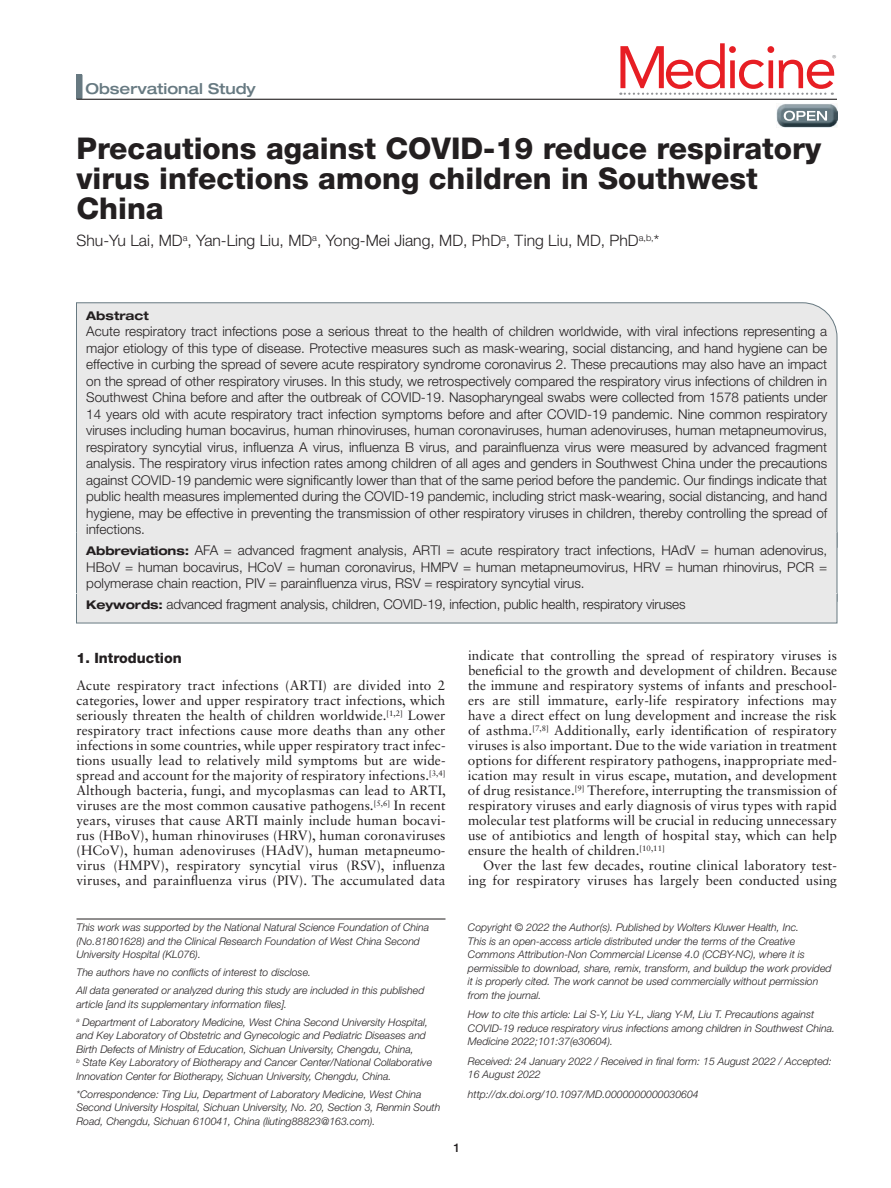
<style>
.page{position:relative;width:891px;height:1188px;background:#fff}
.page>*{position:absolute;margin:0;border:0;box-sizing:border-box;transform-origin:0 0}
.t1{font:59.4px "Avenir";letter-spacing:-.06em;color:#e71e24}
.t2{font:800 30px/30px "Helvetica Neue LT Std";color:#231f20}
.t3{font:300 15.75px "Helvetica Neue LT Std";color:#231f20}
.t4{font:500 expanded 15px "Helvetica Neue LT Std";color:#667981}
.t5{font:800 14.25px "Helvetica Neue LT Std";color:#231f20}
.t6{font:300 13.5px/16.5px "Helvetica Neue LT Std";color:#231f20;text-align:justify}
.t7{font:13.5px/15px "Sabon LT Std";letter-spacing:.005em;color:#231f20;text-align:justify}
.t8{font:700 expanded 12px "Helvetica Neue LT Std";color:#231f20}
.t9{font:500 12px "Helvetica Neue LT Std";color:#231f20}
.t10{font:italic 300 10.5px/13.5px "Helvetica Neue LT Std";color:#231f20}
.t11{font:500 10.35px "Akzidenz Grotesk BE";color:#909295}
.s1{font-weight:700;font-stretch:expanded;font-size:12px}
</style>
<div class="page">
<div style="left:76px;top:74px;width:6px;height:25px;background:#677981"></div>
<hr style="left:76px;top:99px;width:761px;height:1px;background:#231f20">
<img style="left:776px;top:104px;width:61px;height:24px">
<svg style="left:784px;top:111px;width:43px;height:10px"></svg>
<svg style="left:620px;top:93px;width:213px;height:2px"></svg>
<div style="left:76px;top:302px;width:762px;height:246px;background:#e9e9e9"></div>
<div style="left:76px;top:532px;width:761px;height:71px;background:#e9e9e9"></div>
<div style="left:76px;top:594px;width:761px;height:29px;background:#e9e9e9"></div>
<hr style="left:76px;top:919px;width:370px;height:1px;background:#231f20">
<p class="t4" style="left:86px;top:80px;width:172px">Observational Study</p>
<h1 class="t1" style="left:615px;top:33px;width:223px">Medicine</h1>
<p class="t11" style="left:832px;top:52px;width:6px">®</p>
<h2 class="t2" style="left:76px;top:134px;width:746px">Precautions against COVID-19 reduce respiratory virus infections among children in Southwest<br>China</h2>
<p class="t3" style="left:76px;top:231px;width:584px">Shu-Yu Lai, MD<sup>a</sup>, Yan-Ling Liu, MD<sup>a</sup>, Yong-Mei Jiang, MD, PhD<sup>a</sup>, Ting Liu, MD, PhD<sup>a,b,</sup>*</p>
<p class="t8" style="left:86px;top:308px;width:64px">Abstract</p>
<p class="t6" style="left:86px;top:323px;width:743px">Acute respiratory tract infections pose a serious threat to the health of children worldwide, with viral infections representing a major etiology of this type of disease. Protective measures such as mask-wearing, social distancing, and hand hygiene can be effective in curbing the spread of severe acute respiratory syndrome coronavirus 2. These precautions may also have an impact on the spread of other respiratory viruses. In this study, we retrospectively compared the respiratory virus infections of children in Southwest China before and after the outbreak of COVID-19. Nasopharyngeal swabs were collected from 1578 patients under 14 years old with acute respiratory tract infection symptoms before and after COVID-19 pandemic. Nine common respiratory viruses including human bocavirus, human rhinoviruses, human coronaviruses, human adenoviruses, human metapneumovirus, respiratory syncytial virus, influenza A virus, influenza B virus, and parainfluenza virus were measured by advanced fragment analysis. The respiratory virus infection rates among children of all ages and genders in Southwest China under the precautions against COVID-19 pandemic were significantly lower than that of the same period before the pandemic. Our findings indicate that public health measures implemented during the COVID-19 pandemic, including strict mask-wearing, social distancing, and hand hygiene, may be effective in preventing the transmission of other respiratory viruses in children, thereby controlling the spread of infections.</p>
<p class="t6" style="left:86px;top:542px;width:743px"><span class="s1">Abbreviations:</span> AFA = advanced fragment analysis, ARTI = acute respiratory tract infections, HAdV = human adenovirus, HBoV = human bocavirus, HCoV = human coronavirus, HMPV = human metapneumovirus, HRV = human rhinovirus, PCR = polymerase chain reaction, PIV = parainfluenza virus, RSV = respiratory syncytial virus.</p>
<p class="t6" style="left:86px;top:596px;width:601px"><span class="s1">Keywords:</span> advanced fragment analysis, children, COVID-19, infection, public health, respiratory viruses</p>
<p class="t5" style="left:76px;top:650px;width:107px">1. Introduction</p>
<p class="t7" style="left:76px;top:678px;width:371px">Acute respiratory tract infections (ARTI) are divided into 2 categories, lower and upper respiratory tract infections, which seriously threaten the health of children worldwide.<sup>[1,2]</sup> Lower respiratory tract infections cause more deaths than any other infections in some countries, while upper respiratory tract infec&shy;tions usually lead to relatively mild symptoms but are wide&shy;spread and account for the majority of respiratory infections.<sup>[3,4] </sup>Although bacteria, fungi, and mycoplasmas can lead to ARTI, viruses are the most common causative pathogens.<sup>[5,6]</sup> In recent years, viruses that cause ARTI mainly include human bocavi&shy;rus (HBoV), human rhinoviruses (HRV), human coronaviruses (HCoV), human adenoviruses (HAdV), human metapneumo&shy;virus (HMPV), respiratory syncytial virus (RSV), influenza viruses, and parainfluenza virus (PIV). The accumulated data</p>
<p class="t7" style="left:468px;top:648px;width:371px">indicate that controlling the spread of respiratory viruses is beneficial to the growth and development of children. Because the immune and respiratory systems of infants and preschool&shy;ers are still immature, early-life respiratory infections may have a direct effect on lung development and increase the risk of asthma.<sup>[7,8]</sup> Additionally, early identification of respiratory viruses is also important. Due to the wide variation in treatment options for different respiratory pathogens, inappropriate med&shy;ication may result in virus escape, mutation, and development of drug resistance.<sup>[9]</sup> Therefore, interrupting the transmission of respiratory viruses and early diagnosis of virus types with rapid molecular test platforms will be crucial in reducing unnecessary use of antibiotics and length of hospital stay, which can help ensure the health of children.<sup>[10,11]</sup></p>
<p class="t7" style="left:468px;top:858px;width:371px;text-align:right">Over the last few decades, routine clinical laboratory test&shy;ing for respiratory viruses has largely been conducted using</p>
<p class="t10" style="left:76px;top:921px;width:354px">This work was supported by the National Natural Science Foundation of China (No.81801628) and the Clinical Research Foundation of West China Second<br>University Hospital (KL076).</p>
<p class="t10" style="left:76px;top:964px;width:349px;line-height:18px">The authors have no conflicts of interest to disclose.<br>All data generated or analyzed during this study are included in this published</p>
<p class="t10" style="left:76px;top:995px;width:353px;line-height:18px">article [and its supplementary information files].<br><sup>a</sup> Department of Laboratory Medicine, West China Second University Hospital,</p>
<p class="t10" style="left:76px;top:1029px;width:357px">and Key Laboratory of Obstetric and Gynecologic and Pediatric Diseases and Birth Defects of Ministry of Education, Sichuan University, Chengdu, China,<br><sup>b</sup> State Key Laboratory of Biotherapy and Cancer Center/National Collaborative Innovation Center for Biotherapy, Sichuan University, Chengdu, China.</p>
<p class="t10" style="left:76px;top:1087px;width:365px">*Correspondence: Ting Liu, Department of Laboratory Medicine, West China<br>Second University Hospital, Sichuan University, No. 20, Section 3, Renmin South<br>Road, Chengdu, Sichuan 610041, China (liuting88823@163.com).</p>
<p class="t10" style="left:468px;top:921px;width:365px">Copyright © 2022 the Author(s). Published by Wolters Kluwer Health, Inc.<br>This is an open-access article distributed under the terms of the Creative Commons Attribution-Non Commercial License 4.0 (CCBY-NC), where it is permissible to download, share, remix, transform, and buildup the work provided it is properly cited. The work cannot be used commercially without permission from the journal.</p>
<p class="t10" style="left:468px;top:1008px;width:369px">How to cite this article: Lai S-Y, Liu Y-L, Jiang Y-M, Liu T. Precautions against<br>COVID-19 reduce respiratory virus infections among children in Southwest China.<br>Medicine 2022;101:37(e30604).</p>
<p class="t10" style="left:468px;top:1054px;width:365px">Received: 24 January 2022 / Received in final form: 15 August 2022 / Accepted:<br>16 August 2022</p>
<p class="t10" style="left:468px;top:1087px;width:232px">http://dx.doi.org/10.1097/MD.0000000000030604</p>
<p class="t9" style="left:453px;top:1140px;width:8px">1</p>
</div>
